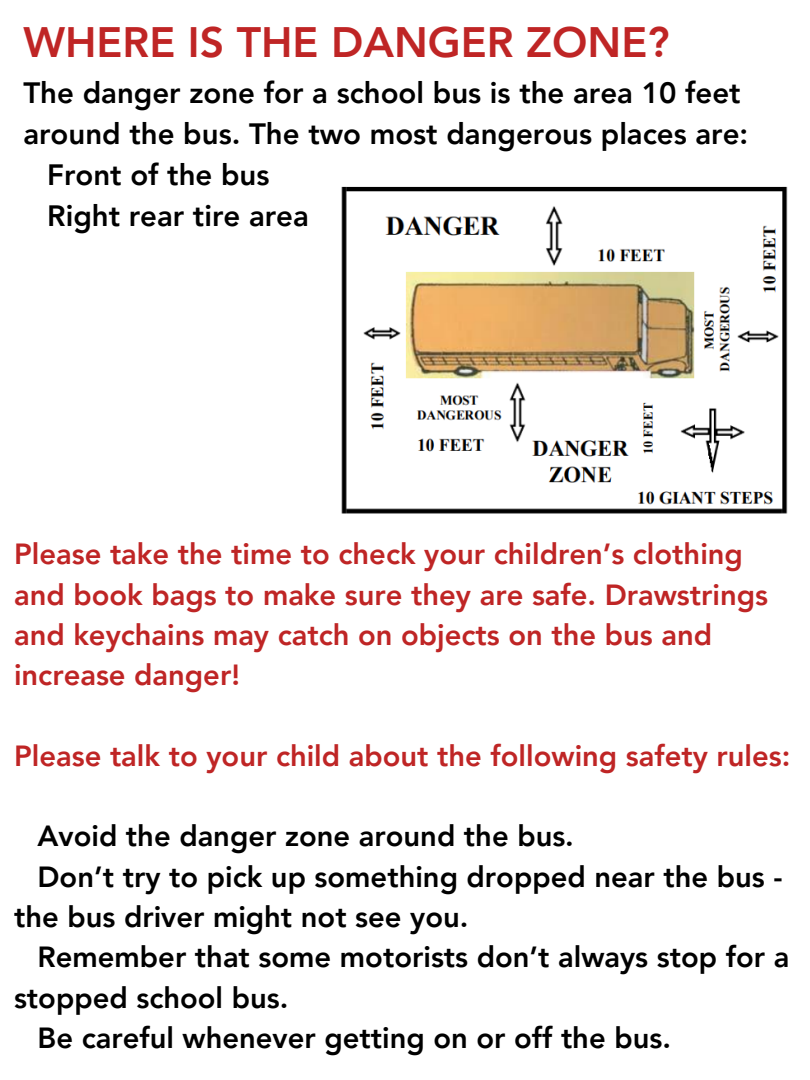
<style>
.page{position:relative;width:810px;height:1080px;background:#fff}
.page>*{position:absolute;margin:0;border:0;box-sizing:border-box;transform-origin:0 0}
.t1{font:800 42.5px "Avenir LT Pro";color:#bf2525}
.t2{font:800 29.38px/40.8px "Avenir LT Pro";color:#000}
.t3{font:800 29.12px/40.3px "Avenir LT Pro";color:#000}
.t4{font:800 29.12px/40.3px "Avenir LT Pro";color:#bf2525}
</style>
<div class="page">
<img style="left:341px;top:186px;width:447px;height:328px">
<p class="t1" style="left:23px;top:25px;width:648px">WHERE IS THE DANGER ZONE?</p>
<p class="t2" style="left:23px;top:75px;width:726px">The danger zone for a school bus is the area 10 feet around the bus. The two most dangerous places are:</p>
<p class="t2" style="left:47px;top:157px;width:224px">Front of the bus</p>
<p class="t2" style="left:47px;top:198px;width:263px">Right rear tire area</p>
<p class="t4" style="left:14px;top:537px;width:756px">Please take the time to check your children’s clothing and book bags to make sure they are safe. Drawstrings and keychains may catch on objects on the bus and increase danger!</p>
<p class="t4" style="left:14px;top:738px;width:778px">Please talk to your child about the following safety rules:</p>
<p class="t3" style="left:38px;top:819px;width:538px">Avoid the danger zone around the bus.</p>
<p class="t3" style="left:14px;top:859px;width:770px;text-indent:24px">Don’t try to pick up something dropped near the bus - the bus driver might not see you.</p>
<p class="t3" style="left:14px;top:940px;width:777px;text-indent:24px">Remember that some motorists don’t always stop for a stopped school bus.</p>
<p class="t3" style="left:38px;top:1020px;width:635px">Be careful whenever getting on or off the bus.</p>
</div>
